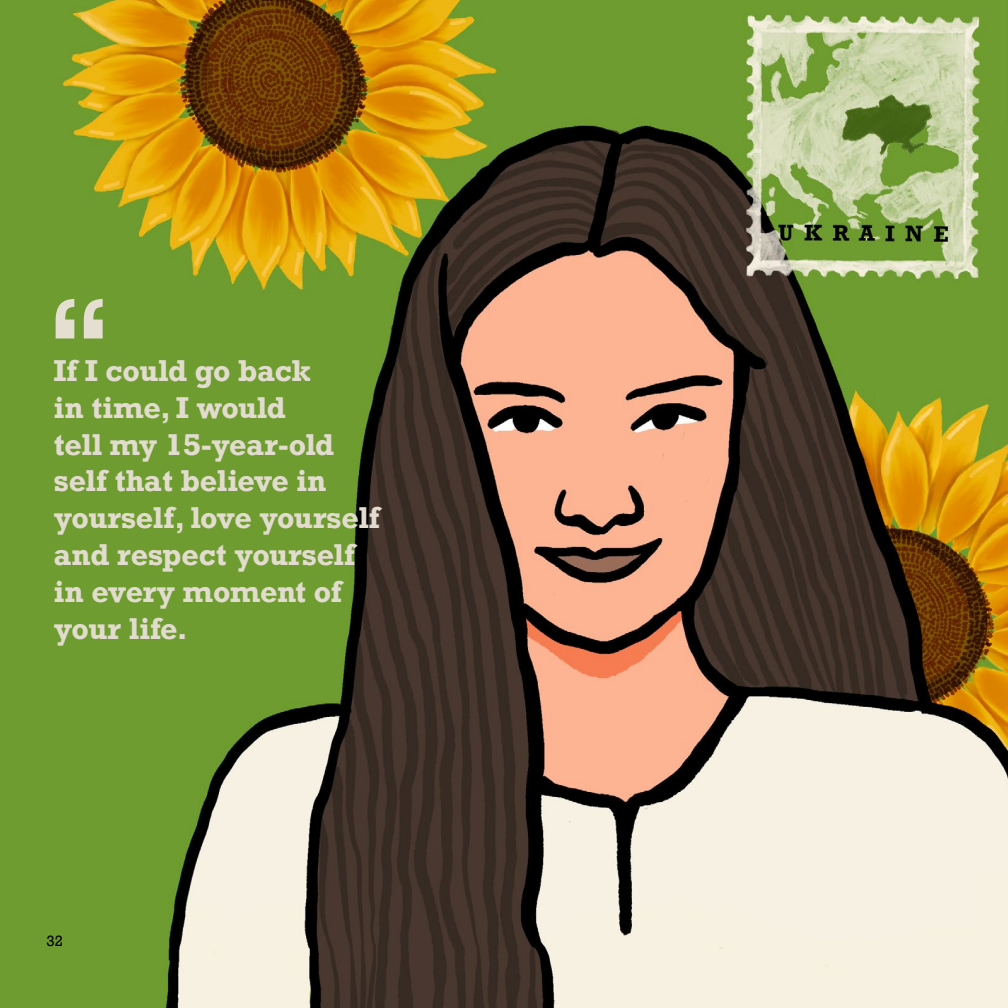
<style>
.page{position:relative;width:1008px;height:1008px;background:#fff}
.page>*{position:absolute;margin:0;border:0;box-sizing:border-box;transform-origin:0 0}
.t1{font:700 106.23px "Rockwell";color:#e5dfd1}
.t2{font:700 28.35px/36.9px "Rockwell";color:#e2dcce}
.t3{font:14px "Rockwell";color:#000}
</style>
<div class="page">
<img style="left:0;top:0;width:1008px;height:1008px">
<h1 class="t1" style="left:48px;top:305px;width:63px">“</h1>
<p class="t2" style="left:54px;top:357px;width:328px">If I could go back<br>in time, I would<br>tell my 15-year-old self that believe in yourself, love yourself and respect yourself in every moment of your life.</p>
<p class="t3" style="left:47px;top:936px;width:18px">32</p>
</div>
